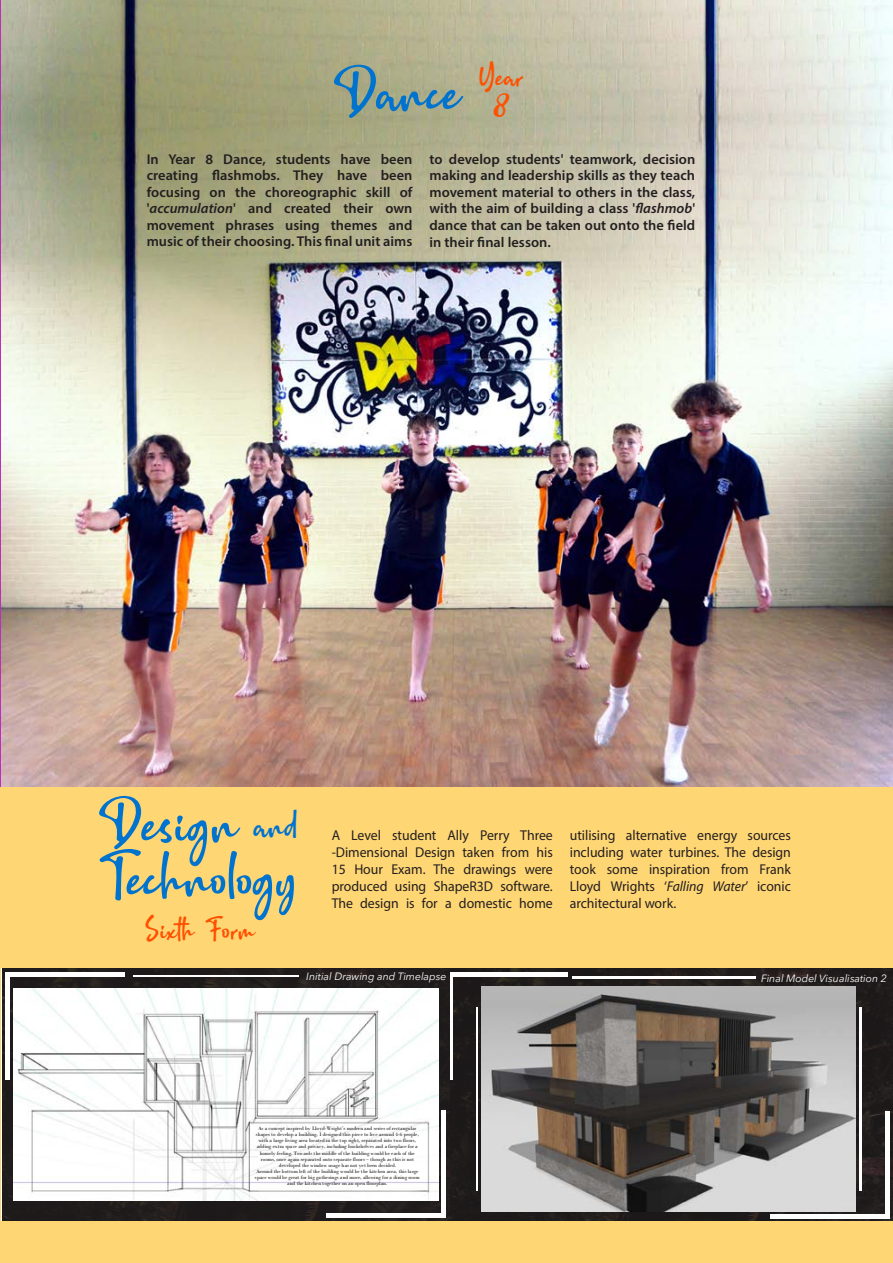
<style>
.page{position:relative;width:893px;height:1263px;background:#fff}
.page>*{position:absolute;margin:0;border:0;box-sizing:border-box;transform-origin:0 0}
.t1{font:54px "Brillion";color:#0073ce}
.t2{font:27px "Brillion";color:#ff5000}
.t3{font:27px "amalya";color:#ff5000}
.t4{font:600 14.25px/16.5px "Myriad Pro";letter-spacing:.005em;color:#231f20;text-align:justify}
.t5{font:14.25px/17.1px "Myriad Pro";letter-spacing:-.005em;color:#231f20;text-align:justify}
.t6{font:italic 10.5px "Avenir Next LT Pro";color:#fff}
.t7{font:5.25px/6.1px "Bodoni";letter-spacing:-.01em;color:#231f20;text-align:center}
.s1{font-style:italic}
.s2{font-size:33px}
</style>
<div class="page">
<img style="left:1px;top:0;width:892px;height:788px">
<div style="left:0;top:788px;width:893px;height:475px;background:#ffd674"></div>
<div style="left:445px;top:968px;width:447px;height:252px;background:#231f20"></div>
<hr style="left:448px;top:972px;width:120px;height:4px;background:#fff">
<div style="left:448px;top:973px;width:5px;height:106px;background:#fff"></div>
<hr style="left:770px;top:1214px;width:120px;height:4px;background:#fff">
<div style="left:885px;top:1111px;width:5px;height:106px;background:#fff"></div>
<hr style="left:572px;top:977px;width:183px;height:2px;background:#fff">
<img style="left:482px;top:987px;width:373px;height:224px">
<hr style="left:860px;top:1007px;width:2px;height:184px;background:#fff">
<hr style="left:476px;top:1007px;width:1px;height:184px;background:#fff">
<div style="left:2px;top:968px;width:448px;height:252px;background:#231f20"></div>
<img style="left:13px;top:988px;width:425px;height:212px">
<hr style="left:5px;top:972px;width:120px;height:4px;background:#fff">
<div style="left:5px;top:973px;width:5px;height:106px;background:#fff"></div>
<hr style="left:327px;top:1213px;width:119px;height:4px;background:#fff">
<div style="left:441px;top:1110px;width:5px;height:106px;background:#fff"></div>
<hr style="left:134px;top:975px;width:165px;height:2px;background:#fff">
<p class="t1" style="left:334px;top:59px;width:129px">Dance</p>
<p class="t2" style="left:479px;top:60px;width:47px">Year</p>
<p class="t3" style="left:493px;top:91px;width:18px">8</p>
<p class="t4" style="left:147px;top:150px;width:267px">In Year 8 Dance, students have been creating flashmobs. They have been focusing on the choreographic skill of '<span class="s1">accumulation</span>' and created their own movement phrases using themes and music of their choosing. This final unit aims</p>
<p class="t4" style="left:429px;top:150px;width:267px">to develop students' teamwork, decision making and leadership skills as they teach movement material to others in the class, with the aim of building a class '<span class="s1">flashmob</span>' dance that can be taken out onto the field in their final lesson.</p>
<p class="t1" style="left:99px;top:790px;width:201px">Design <span class="s2">and</span></p>
<p class="t1" style="left:99px;top:844px;width:201px">Technology</p>
<p class="t2" style="left:146px;top:913px;width:112px">Sixth Form</p>
<p class="t5" style="left:332px;top:826px;width:223px">A Level student Ally Perry Three -Dimensional Design taken from his 15 Hour Exam. The drawings were produced using ShapeR3D software.<br>The design is for a domestic home</p>
<p class="t5" style="left:570px;top:826px;width:223px">utilising alternative energy sources including water turbines. The design took some inspiration from Frank Lloyd Wrights ‘<span class="s1">Falling Water</span>’ iconic architectural work.</p>
<h3 class="t6" style="left:306px;top:970px;width:142px">Initial Drawing and Timelapse</h3>
<h3 class="t6" style="left:761px;top:972px;width:127px">Final Model Visualisation 2</h3>
<p class="t7" style="left:255px;top:1125px;width:166px">As a concept inspired by Lloyd-Wright’s modern and series of rectangular shapes to develop a building, I designed this piece to live around 4-6 people, with a large living area located in the top right, separated into two floors, adding extra space and privacy, including bookshelves and a fireplace for a homely feeling. Towards the middle of the building would be each of the rooms, once again separated onto separate floors – though as this is not developed the window usage has not yet been decided.<br>Around the bottom left of the building would be the kitchen area, this large space would be great for big gatherings and more, allowing for a dining room and the kitchen together on an open floorplan.</p>
</div>
